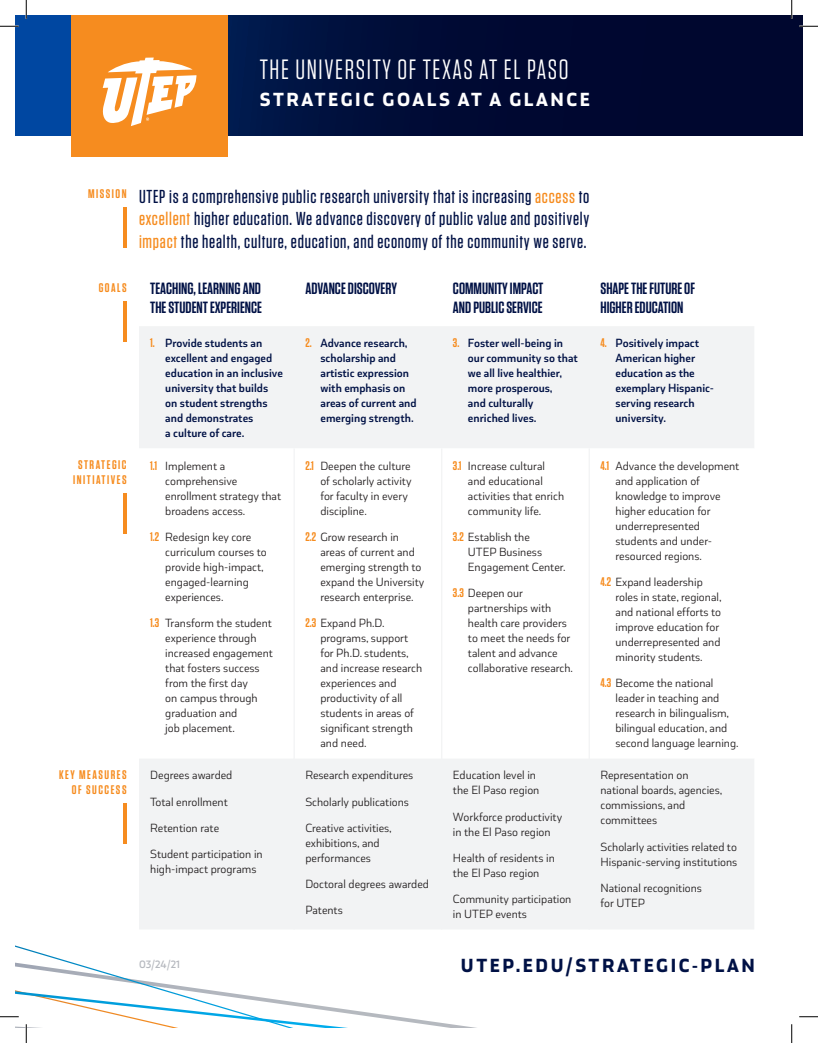
<style>
.page{position:relative;width:818px;height:1043px;background:#fff}
.page>*{position:absolute;margin:0;border:0;box-sizing:border-box;transform-origin:0 0}
.t1{font:27.88px "Tungsten";letter-spacing:.06em;color:#fff}
.t2{font:800 20px "Coversans";letter-spacing:.13em;color:#fff}
.t3{font:800 20px "Coversans";letter-spacing:.13em;color:#001145}
.t4{font:500 18.75px/22.5px "Tungsten";letter-spacing:.04em;color:#001145;text-align:justify}
.t5{font:600 16.25px/19.5px "Tungsten";color:#001145}
.t6{font:12.5px/15px "Coversans";color:#231f20}
.t7{font:600 12.5px/15px "Coversans";color:#001145}
.t8{font:600 12.5px/15px "Tungsten";letter-spacing:.12em;color:#f68c1f;text-align:center}
.t9{font:600 11.25px "Coversans";color:#b6b9bf}
.s1{color:#f68c1f}
.s2{font-family:"Tungsten";color:#f68c1f}
.s3{font-family:"Tungsten";font-weight:600;color:#f68c1f}
</style>
<div class="page">
<svg style="left:15px;top:15px;width:787px;height:121px;background:#00103f"></svg>
<div style="left:139px;top:326px;width:615px;height:603px;background:#f2f3f4"></div>
<svg style="left:139px;top:448px;width:615px;height:310px"></svg>
<hr style="left:293px;top:448px;width:2px;height:310px;background:#f2f3f4">
<hr style="left:441px;top:448px;width:1px;height:310px;background:#f2f3f4">
<hr style="left:588px;top:448px;width:2px;height:310px;background:#f2f3f4">
<hr style="left:293px;top:758px;width:2px;height:171px;background:#f2f3f4">
<hr style="left:441px;top:758px;width:1px;height:171px;background:#f2f3f4">
<hr style="left:588px;top:758px;width:2px;height:171px;background:#f2f3f4">
<svg style="left:645px;top:901px;width:50px;height:28px"></svg>
<svg style="left:15px;top:838px;width:630px;height:145px"></svg>
<div style="left:71px;top:15px;width:157px;height:141px;background:#f68c1f"></div>
<svg style="left:102px;top:58px;width:94px;height:68px"></svg>
<hr style="left:123px;top:207px;width:3px;height:41px;background:#f68c1f">
<hr style="left:123px;top:301px;width:3px;height:40px;background:#f68c1f">
<hr style="left:123px;top:493px;width:3px;height:40px;background:#f68c1f">
<hr style="left:123px;top:803px;width:3px;height:40px;background:#f68c1f">
<svg style="left:0;top:25px;width:19px;height:2px"></svg>
<svg style="left:799px;top:25px;width:19px;height:2px"></svg>
<svg style="left:799px;top:1016px;width:19px;height:1px"></svg>
<svg style="left:25px;top:0;width:2px;height:19px"></svg>
<svg style="left:0;top:983px;width:477px;height:59px"></svg>
<svg style="left:790px;top:0;width:2px;height:19px"></svg>
<svg style="left:791px;top:1024px;width:1px;height:18px"></svg>
<h1 class="t1" style="left:260px;top:55px;width:310px">THE UNIVERSITY OF TEXAS AT EL PASO</h1>
<h2 class="t2" style="left:260px;top:87px;width:331px">STRATEGIC GOALS AT A GLANCE</h2>
<p class="t8" style="left:88px;top:187px;width:40px">MISSION</p>
<p class="t4" style="left:139px;top:185px;width:452px">UTEP is a comprehensive public research university that is increasing <span class="s1">access</span> to <span class="s1">excellent</span> higher education. We advance discovery of public value and positively <span class="s1">impact</span> the health, culture, education, and economy of the community we serve.</p>
<p class="t8" style="left:99px;top:280px;width:29px">GOALS</p>
<p class="t8" style="left:73px;top:457px;width:55px">STRATEGIC<br>INITIATIVES</p>
<h3 class="t5" style="left:150px;top:279px;width:113px">TEACHING, LEARNING AND<br>THE STUDENT EXPERIENCE</h3>
<h3 class="t5" style="left:305px;top:279px;width:93px">ADVANCE DISCOVERY</h3>
<h3 class="t5" style="left:453px;top:279px;width:92px">COMMUNITY IMPACT<br>AND PUBLIC SERVICE</h3>
<h3 class="t5" style="left:600px;top:279px;width:96px">SHAPE THE FUTURE OF<br>HIGHER EDUCATION</h3>
<p class="t7" style="left:165px;top:336px;width:119px;text-indent:-15px"><span class="s2">1.</span> Provide students an excellent and engaged education in an inclusive university that builds on student strengths and demonstrates<br>a culture of care.</p>
<p class="t7" style="left:320px;top:336px;width:98px;text-indent:-15px"><span class="s2">2.</span> Advance research, scholarship and artistic expression with emphasis on areas of current and emerging strength.</p>
<p class="t7" style="left:468px;top:336px;width:111px;text-indent:-15px"><span class="s2">3.</span> Foster well-being in our community so that we all live healthier, more prosperous,<br>and culturally enriched lives.</p>
<p class="t7" style="left:615px;top:336px;width:100px;text-indent:-15px"><span class="s2">4.</span> Positively impact<br>American higher education as the exemplary Hispanic&shy;serving research university.</p>
<p class="t6" style="left:165px;top:458px;width:117px;text-indent:-15px"><span class="s3">1.1</span> Implement a comprehensive enrollment strategy that broadens access.</p>
<p class="t6" style="left:165px;top:529px;width:103px;text-indent:-15px"><span class="s3">1.2</span> Redesign key core curriculum courses to provide high-impact, engaged-learning experiences.</p>
<p class="t6" style="left:165px;top:615px;width:109px;text-indent:-15px"><span class="s3">1.3</span> Transform the student experience through increased engagement that fosters success from the first day<br>on campus through graduation and<br>job placement.</p>
<p class="t6" style="left:320px;top:458px;width:93px;text-indent:-15px"><span class="s3">2.1</span> Deepen the culture of scholarly activity for faculty in every discipline.</p>
<p class="t6" style="left:320px;top:529px;width:105px;text-indent:-15px"><span class="s3">2.2</span> Grow research in areas of current and emerging strength to expand the University research enterprise.</p>
<p class="t6" style="left:320px;top:615px;width:103px;text-indent:-15px"><span class="s3">2.3</span> Expand Ph.D. programs, support for Ph.D. students, and increase research experiences and productivity of all students in areas of significant strength and need.</p>
<p class="t6" style="left:468px;top:458px;width:98px;text-indent:-15px"><span class="s3">3.1</span> Increase cultural and educational activities that enrich community life.</p>
<p class="t6" style="left:468px;top:529px;width:99px;text-indent:-15px"><span class="s3">3.2</span> Establish the<br>UTEP Business<br>Engagement Center.</p>
<p class="t6" style="left:468px;top:585px;width:107px;text-indent:-15px"><span class="s3">3.3</span> Deepen our partnerships with health care providers to meet the needs for talent and advance collaborative research.</p>
<p class="t6" style="left:615px;top:458px;width:125px;text-indent:-15px"><span class="s3">4.1</span> Advance the development and application of knowledge to improve higher education for underrepresented students and under&shy;resourced regions.</p>
<p class="t6" style="left:615px;top:574px;width:108px;text-indent:-15px"><span class="s3">4.2</span> Expand leadership roles in state, regional, and national efforts to improve education for underrepresented and minority students.</p>
<p class="t6" style="left:615px;top:675px;width:124px;text-indent:-15px"><span class="s3">4.3</span> Become the national leader in teaching and research in bilingualism, bilingual education, and second language learning.</p>
<p class="t8" style="left:59px;top:767px;width:69px;text-align:right">KEY MEASURES<br>OF SUCCESS</p>
<p class="t6" style="left:150px;top:762px;width:114px;line-height:26.2px">Degrees awarded<br>Total enrollment<br>Retention rate<br>Student participation in</p>
<p class="t6" style="left:150px;top:861px;width:108px">high-impact programs</p>
<p class="t6" style="left:305px;top:762px;width:109px;line-height:26.2px">Research expenditures<br>Scholarly publications<br>Creative activities,</p>
<p class="t6" style="left:305px;top:835px;width:76px">exhibitions, and performances</p>
<p class="t6" style="left:305px;top:871px;width:125px;line-height:26.2px">Doctoral degrees awarded<br>Patents</p>
<p class="t6" style="left:453px;top:767px;width:88px">Education level in the El Paso region</p>
<p class="t6" style="left:453px;top:809px;width:111px">Workforce productivity in the El Paso region</p>
<p class="t6" style="left:453px;top:850px;width:103px">Health of residents in the El Paso region</p>
<p class="t6" style="left:453px;top:891px;width:120px">Community participation in UTEP events</p>
<p class="t6" style="left:600px;top:767px;width:123px">Representation on national boards, agencies, commissions, and committees</p>
<p class="t6" style="left:600px;top:839px;width:138px">Scholarly activities related to<br>Hispanic-serving institutions</p>
<p class="t6" style="left:600px;top:880px;width:103px">National recognitions for UTEP</p>
<p class="t9" style="left:139px;top:958px;width:42px">03/24/21</p>
<h2 class="t3" style="left:461px;top:953px;width:295px">UTEP.EDU/STRATEGIC-PLAN</h2>
</div>
